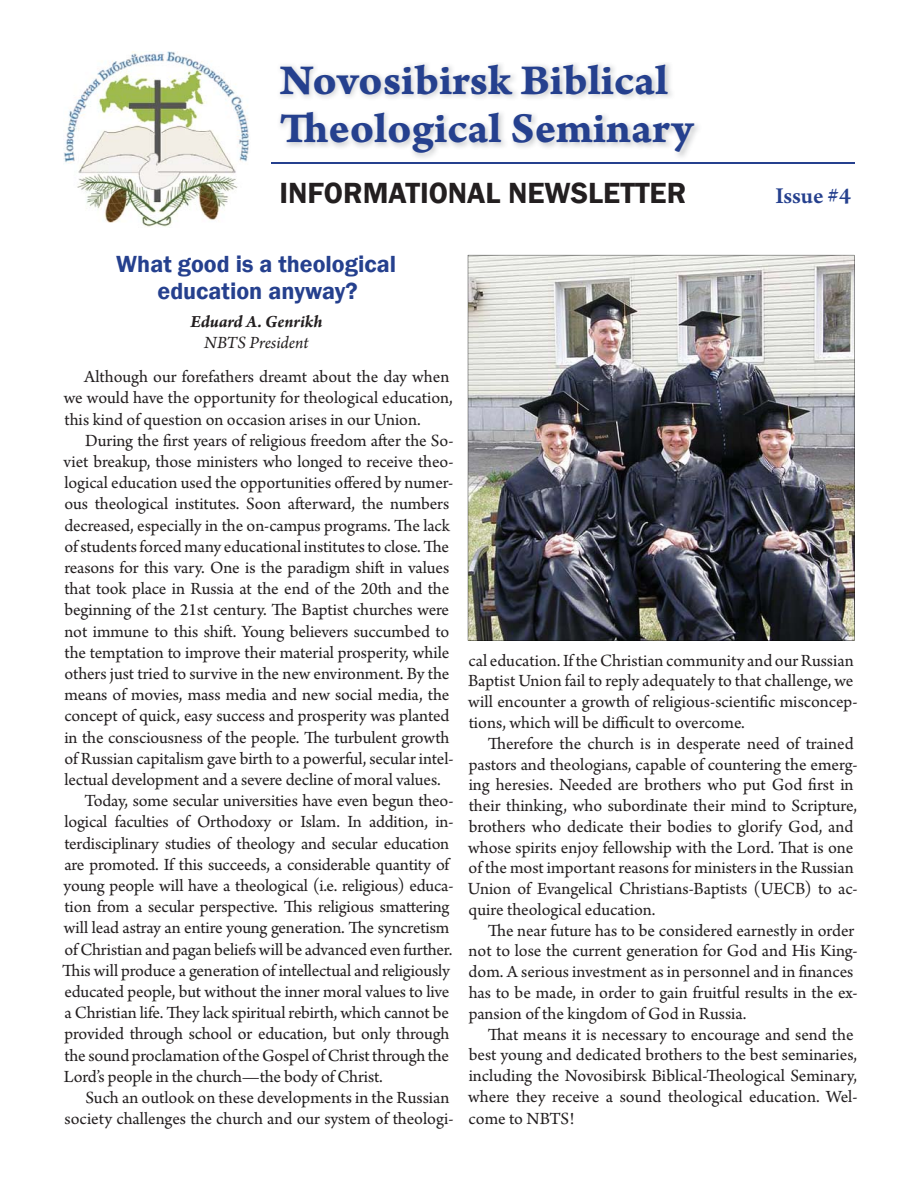
<style>
.page{position:relative;width:918px;height:1188px;background:#fff}
.page>*{position:absolute;margin:0;border:0;box-sizing:border-box;transform-origin:0 0}
.t1{font:45px/48px "Arno Pro Bold Caption";color:#25408e}
.t2{font:600 30px "Franklin Gothic";color:#231f20}
.t3{font:600 24px/27.3px "Franklin Gothic";color:#25408e;text-align:center}
.t4{font:600 24px "Arno Pro";letter-spacing:-.005em;color:#25408e}
.t5{font:18px/20.9px "Arno Pro";letter-spacing:-.005em;color:#231f20}
.t6{font:italic 700 18px "Arno Pro";color:#231f20}
.t7{font:italic 18px "Arno Pro";color:#231f20}
</style>
<div class="page">
<hr style="left:271px;top:162px;width:583px;height:2px;background:#25408e">
<img style="left:64px;top:51px;width:185px;height:176px">
<img style="left:468px;top:255px;width:386px;height:386px">
<h1 class="t1" style="left:280px;top:54px;width:415px">Novosibirsk Biblical<br>Theological Seminary</h1>
<h2 class="t2" style="left:280px;top:175px;width:408px">INFORMATIONAL NEWSLETTER</h2>
<h3 class="t4" style="left:775px;top:180px;width:77px">Issue #4</h3>
<h3 class="t3" style="left:116px;top:250px;width:281px">What good is a theological education anyway?</h3>
<p class="t6" style="left:190px;top:310px;width:134px">Eduard A. Genrikh</p>
<p class="t7" style="left:204px;top:332px;width:106px">NBTS President</p>
<p class="t5" style="left:64px;top:368px;width:391px;text-indent:20px">Although our forefathers dreamt about the day when we would have the opportunity for theological education, this kind of question on occasion arises in our Union.</p>
<p class="t5" style="left:85px;top:432px;width:370px">During the first years of religious freedom after the So-</p>
<p class="t5" style="left:64px;top:453px;width:391px">viet breakup, those ministers who longed to receive theo-</p>
<p class="t5" style="left:64px;top:474px;width:391px">logical education used the opportunities offered by numer-</p>
<p class="t5" style="left:64px;top:495px;width:386px">ous theological institutes. Soon afterward, the numbers</p>
<p class="t5" style="left:64px;top:517px;width:387px">decreased, especially in the on-campus programs. The lack</p>
<p class="t5" style="left:64px;top:538px;width:386px">of students forced many educational institutes to close. The</p>
<p class="t5" style="left:64px;top:559px;width:386px">reasons for this vary. One is the paradigm shift in values</p>
<p class="t5" style="left:64px;top:580px;width:386px">that took place in Russia at the end of the 20th and the</p>
<p class="t5" style="left:64px;top:601px;width:386px">beginning of the 21st century. The Baptist churches were</p>
<p class="t5" style="left:64px;top:623px;width:386px">not immune to this shift. Young believers succumbed to</p>
<p class="t5" style="left:64px;top:644px;width:386px">the temptation to improve their material prosperity, while</p>
<p class="t5" style="left:64px;top:665px;width:387px">others just tried to survive in the new environment. By the</p>
<p class="t5" style="left:64px;top:686px;width:386px">means of movies, mass media and new social media, the</p>
<p class="t5" style="left:64px;top:707px;width:387px">concept of quick, easy success and prosperity was planted</p>
<p class="t5" style="left:64px;top:729px;width:386px">in the consciousness of the people. The turbulent growth</p>
<p class="t5" style="left:64px;top:750px;width:391px">of Russian capitalism gave birth to a powerful, secular intel-</p>
<p class="t5" style="left:64px;top:771px;width:378px">lectual development and a severe decline of moral values.</p>
<p class="t5" style="left:84px;top:792px;width:371px">Today, some secular universities have even begun theo-</p>
<p class="t5" style="left:64px;top:813px;width:391px">logical faculties of Orthodoxy or Islam. In addition, in-</p>
<p class="t5" style="left:64px;top:835px;width:386px">terdisciplinary studies of theology and secular education</p>
<p class="t5" style="left:64px;top:856px;width:386px">are promoted. If this succeeds, a considerable quantity of</p>
<p class="t5" style="left:64px;top:877px;width:391px">young people will have a theological (i.e. religious) educa-</p>
<p class="t5" style="left:64px;top:898px;width:387px">tion from a secular perspective. This religious smattering</p>
<p class="t5" style="left:64px;top:919px;width:387px">will lead astray an entire young generation. The syncretism</p>
<p class="t5" style="left:64px;top:941px;width:390px">of Christian and pagan beliefs will be advanced even further.</p>
<p class="t5" style="left:62px;top:962px;width:389px">This will produce a generation of intellectual and religiously</p>
<p class="t5" style="left:64px;top:983px;width:386px">educated people, but without the inner moral values to live</p>
<p class="t5" style="left:64px;top:1004px;width:386px">a Christian life. They lack spiritual rebirth, which cannot be</p>
<p class="t5" style="left:65px;top:1025px;width:386px">provided through school or education, but only through</p>
<p class="t5" style="left:64px;top:1047px;width:386px">the sound proclamation of the Gospel of Christ through the</p>
<p class="t5" style="left:64px;top:1068px;width:321px">Lord’s people in the church—the body of Christ.</p>
<p class="t5" style="left:85px;top:1089px;width:366px">Such an outlook on these developments in the Russian</p>
<p class="t5" style="left:65px;top:1110px;width:390px">society challenges the church and our system of theologi-</p>
<p class="t5" style="left:468px;top:651px;width:391px">cal education. If the Christian community and our Russian Baptist Union fail to reply adequately to that challenge, we will encounter a growth of religious-scientific misconcep&shy;tions, which will be difficult to overcome.</p>
<p class="t5" style="left:468px;top:735px;width:391px;text-indent:20px">Therefore the church is in desperate need of trained pastors and theologians, capable of countering the emerg&shy;ing heresies. Needed are brothers who put God first in their thinking, who subordinate their mind to Scripture, brothers who dedicate their bodies to glorify God, and whose spirits enjoy fellowship with the Lord. That is one of the most important reasons for ministers in the Russian Union of Evangelical Christians-Baptists (UECB) to ac&shy;quire theological education.</p>
<p class="t5" style="left:469px;top:922px;width:391px;text-indent:19px">The near future has to be considered earnestly in order not to lose the current generation for God and His King&shy;dom. A serious investment as in personnel and in finances has to be made, in order to gain fruitful results in the ex&shy;pansion of the kingdom of God in Russia.</p>
<p class="t5" style="left:468px;top:1025px;width:391px;text-indent:20px">That means it is necessary to encourage and send the best young and dedicated brothers to the best seminaries, including the Novosibirsk Biblical-Theological Seminary, where they receive a sound theological education. Wel&shy;come to NBTS!</p>
</div>
